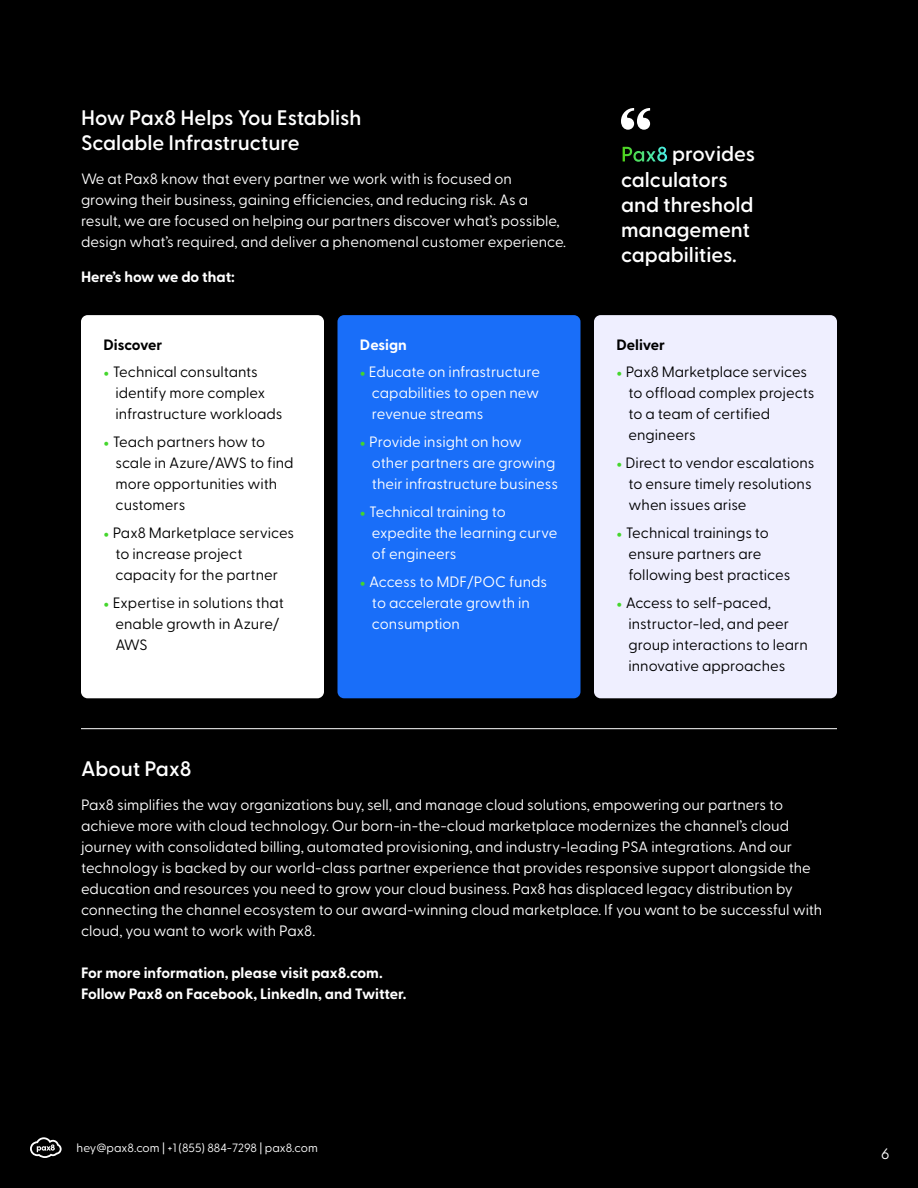
<style>
.page{position:relative;width:918px;height:1188px;background:#000}
.page>*{position:absolute;margin:0;border:0;box-sizing:border-box;transform-origin:0 0}
.t1{font:600 21px/25.2px "Greycliff CF";color:#fff}
.t2{font:15px/21px "Greycliff CF";color:#fff}
.t3{font:15px/21px "Greycliff CF";color:#000}
.t4{font:700 15px/21px "Greycliff CF";color:#fff}
.t5{font:700 15px "Greycliff CF";color:#000}
.t6{font:12px "Greycliff CF";color:#fff}
.s1{font-family:"Minion Pro";color:#44d62c}
</style>
<div class="page">
<svg style="left:30px;top:1137px;width:32px;height:21px"></svg>
<div style="left:81px;top:315px;width:243px;height:383px;background:#fff;border-radius:7px"></div>
<div style="left:338px;top:315px;width:243px;height:383px;background:#196ef9;border-radius:7px"></div>
<div style="left:594px;top:315px;width:243px;height:383px;background:#efefff;border-radius:7px"></div>
<hr style="left:81px;top:728px;width:756px;height:1px;background:#fff">
<svg style="left:621px;top:108px;width:29px;height:22px"></svg>
<h1 class="t1" style="left:81px;top:104px;width:282px">How Pax8 Helps You Establish<br>Scalable Infrastructure</h1>
<p class="t2" style="left:81px;top:168px;width:487px">We at Pax8 know that every partner we work with is focused on growing their business, gaining efficiencies, and reducing risk. As a result, we are focused on helping our partners discover what’s possible, design what’s required, and deliver a phenomenal customer experience.</p>
<p class="t4" style="left:81px;top:265px;width:155px">Here’s how we do that:</p>
<p class="t5" style="left:104px;top:333px;width:60px">Discover</p>
<p class="t3" style="left:116px;top:361px;width:168px;text-indent:-12px"><span class="s1">•</span> Technical consultants identify more complex infrastructure workloads</p>
<p class="t3" style="left:116px;top:430px;width:180px;text-indent:-12px"><span class="s1">•</span> Teach partners how to scale in Azure/AWS to find more opportunities with customers</p>
<p class="t3" style="left:116px;top:521px;width:180px;text-indent:-12px"><span class="s1">•</span> Pax8 Marketplace services to increase project capacity for the partner</p>
<p class="t3" style="left:116px;top:591px;width:170px;text-indent:-12px"><span class="s1">•</span> Expertise in solutions that enable growth in Azure/<br>AWS</p>
<p class="t4" style="left:360px;top:333px;width:49px">Design</p>
<p class="t2" style="left:372px;top:361px;width:170px;text-align:justify;text-indent:-12px"><span class="s1">•</span> Educate on infrastructure capabilities to open new revenue streams</p>
<p class="t2" style="left:372px;top:430px;width:187px;text-indent:-12px"><span class="s1">•</span> Provide insight on how other partners are growing their infrastructure business</p>
<p class="t2" style="left:372px;top:500px;width:187px;text-indent:-12px"><span class="s1">•</span> Technical training to expedite the learning curve of engineers</p>
<p class="t2" style="left:372px;top:570px;width:177px;text-indent:-12px"><span class="s1">•</span> Access to MDF/POC funds to accelerate growth in consumption</p>
<h1 class="t1" style="left:621px;top:140px;width:136px">Pax8 provides calculators and threshold management capabilities.</h1>
<p class="t5" style="left:616px;top:333px;width:50px">Deliver</p>
<p class="t3" style="left:628px;top:361px;width:187px;text-indent:-12px"><span class="s1">•</span> Pax8 Marketplace services to offload complex projects to a team of certified engineers</p>
<p class="t3" style="left:628px;top:451px;width:188px;text-indent:-12px"><span class="s1">•</span> Direct to vendor escalations to ensure timely resolutions when issues arise</p>
<p class="t3" style="left:628px;top:521px;width:163px;text-indent:-12px"><span class="s1">•</span> Technical trainings to ensure partners are following best practices</p>
<p class="t3" style="left:628px;top:591px;width:181px;text-indent:-12px"><span class="s1">•</span> Access to self-paced, instructor-led, and peer group interactions to learn innovative approaches</p>
<h1 class="t1" style="left:81px;top:755px;width:112px">About Pax8</h1>
<p class="t2" style="left:81px;top:793px;width:743px">Pax8 simplifies the way organizations buy, sell, and manage cloud solutions, empowering our partners to achieve more with cloud technology. Our born-in-the-cloud marketplace modernizes the channel’s cloud journey with consolidated billing, automated provisioning, and industry-leading PSA integrations. And our technology is backed by our world-class partner experience that provides responsive support alongside the education and resources you need to grow your cloud business. Pax8 has displaced legacy distribution by connecting the channel ecosystem to our award-winning cloud marketplace. If you want to be successful with cloud, you want to work with Pax8.</p>
<p class="t4" style="left:81px;top:962px;width:327px">For more information, please visit pax8.com.<br>Follow Pax8 on Facebook, LinkedIn, and Twitter.</p>
<p class="t6" style="left:77px;top:1139px;width:243px">hey@pax8.com | +1 (855) 884-7298 | pax8.com</p>
<p class="t2" style="left:881px;top:1142px;width:10px">6</p>
</div>
